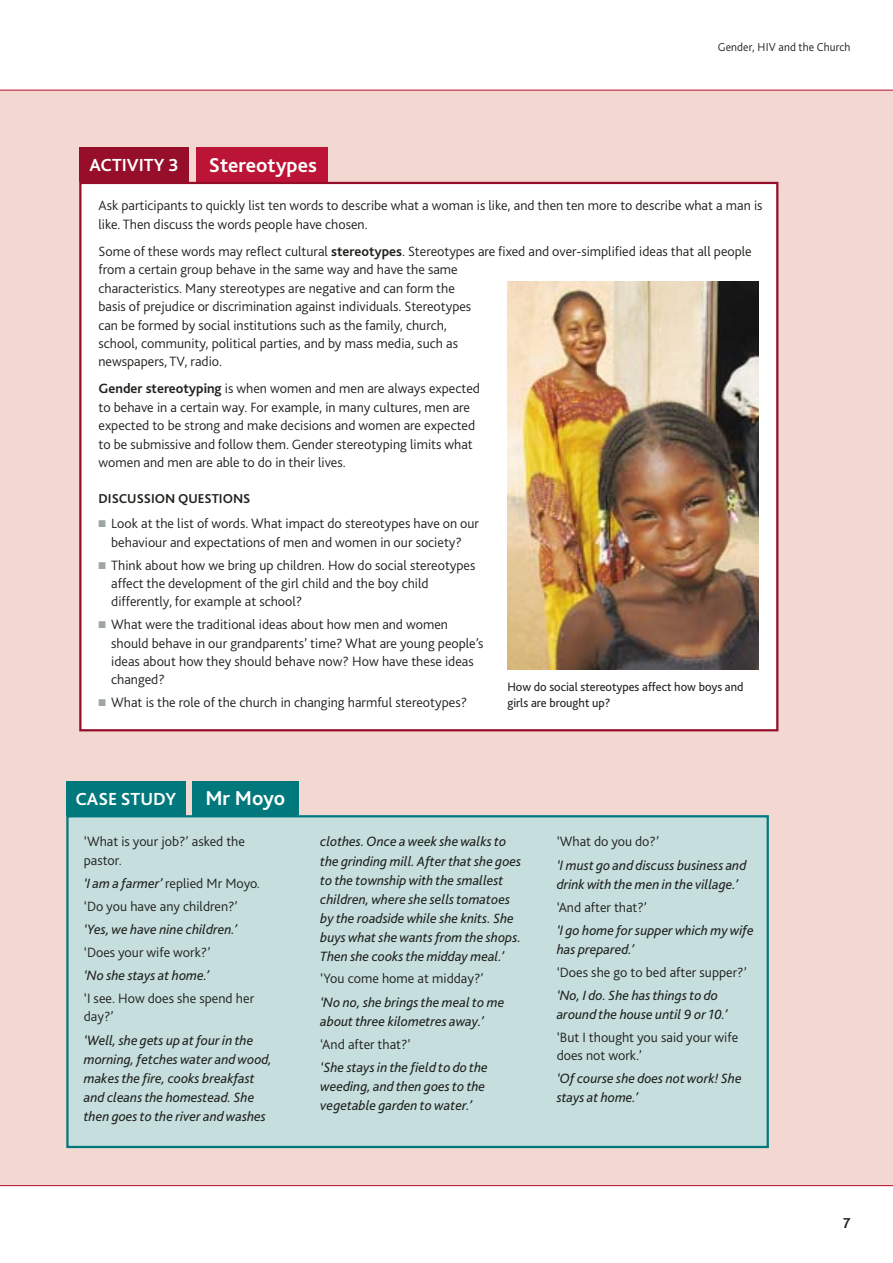
<style>
.page{position:relative;width:893px;height:1263px;background:#fff}
.page>*{position:absolute;margin:0;border:0;box-sizing:border-box;transform-origin:0 0}
.t1{font:700 21px "Bliss 2";color:#fff}
.t2{font:700 18.3px "Bliss 2";color:#fff}
.t3{font:700 15px "Bliss 2";color:#20231e}
.t4{font:300 14.1px/18.5px "Bliss 2";color:#20231e}
.t5{font:italic 14.1px/19px "Bliss 2";color:#20231e}
.t6{font:700 13.5px "Bliss 2";color:#20231e}
.t7{font:12.75px/16.5px "Bliss 2";color:#20231e}
.t8{font:300 12px "Bliss 2";letter-spacing:.01em;color:#20231e}
.s1{font-weight:700}
.s2{color:#9ea5a6}
.s3{font-weight:400;font-style:italic}
.s4{font-style:italic}
</style>
<div class="page">
<div style="left:0;top:90px;width:893px;height:1096px;background:#f3d8d2"></div>
<div style="left:79px;top:148px;width:110px;height:34px;background:#960e29"></div>
<div style="left:196px;top:148px;width:131px;height:34px;background:#bb1436"></div>
<div style="left:80px;top:183px;width:697px;height:547px;background:#fff"></div>
<img style="left:507px;top:281px;width:251px;height:389px">
<div style="left:193px;top:782px;width:106px;height:34px;background:#00787c"></div>
<div style="left:67px;top:816px;width:701px;height:331px;background:#c7dede"></div>
<div style="left:66px;top:815px;width:703px;height:333px;border:2px solid #00787c"></div>
<div style="left:66px;top:782px;width:119px;height:34px;background:#00787c"></div>
<p class="t8" style="left:718px;top:42px;width:134px">Gender, HIV and the Church</p>
<p class="t2" style="left:89px;top:158px;width:91px">ACTIVITY 3</p>
<h1 class="t1" style="left:209px;top:157px;width:109px">Stereotypes</h1>
<p class="t4" style="left:98px;top:198px;width:665px">Ask participants to quickly list ten words to describe what a woman is like, and then ten more to describe what a man is like. Then discuss the words people have chosen.</p>
<p class="t4" style="left:98px;top:243px;width:655px">Some of these words may reflect cultural <span class="s1">stereotypes</span>. Stereotypes are fixed and over-simplified ideas that all people from a certain group behave in the same way and have the same<br>characteristics. Many stereotypes are negative and can form the<br>basis of prejudice or discrimination against individuals. Stereotypes<br>can be formed by social institutions such as the family, church,<br>school, community, political parties, and by mass media, such as<br>newspapers, TV, radio.</p>
<p class="t4" style="left:98px;top:381px;width:383px"><span class="s1">Gender stereotyping</span> is when women and men are always expected to behave in a certain way. For example, in many cultures, men are expected to be strong and make decisions and women are expected to be submissive and follow them. Gender stereotyping limits what women and men are able to do in their lives.</p>
<p class="t6" style="left:98px;top:493px;width:153px">DISCUSSION QUESTIONS</p>
<p class="t4" style="left:98px;top:516px;width:382px;text-align:center"><span class="s2">■</span> Look at the list of words. What impact do stereotypes have on our behaviour and expectations of men and women in our society?</p>
<p class="t4" style="left:111px;top:557px;width:366px;text-indent:-13px"><span class="s2">■</span> Think about how we bring up children. How do social stereotypes affect the development of the girl child and the boy child differently, for example at school?</p>
<p class="t4" style="left:111px;top:617px;width:374px;text-indent:-13px"><span class="s2">■</span> What were the traditional ideas about how men and women should behave in our grandparents’ time? What are young people’s ideas about how they should behave now? How have these ideas changed?</p>
<p class="t4" style="left:98px;top:695px;width:370px"><span class="s2">■</span> What is the role of the church in changing harmful stereotypes?</p>
<p class="t7" style="left:507px;top:680px;width:238px">How do social stereotypes affect how boys and girls are brought up?</p>
<h1 class="t1" style="left:205px;top:791px;width:81px">Mr Moyo</h1>
<p class="t4" style="left:84px;top:834px;width:163px">‘What is your job?’ asked the pastor.</p>
<p class="t4" style="left:84px;top:874px;width:178px;line-height:22.6px"><span class="s3">‘I am a farmer’</span> replied Mr Moyo<span class="s4">. </span>‘Do you have any children?’</p>
<p class="t5" style="left:84px;top:921px;width:155px">‘Yes, we have nine children.’</p>
<p class="t4" style="left:84px;top:944px;width:128px">‘Does your wife work?’</p>
<p class="t5" style="left:84px;top:967px;width:127px">‘No she stays at home.’</p>
<p class="t4" style="left:84px;top:990px;width:172px">‘I see. How does she spend her day?’</p>
<p class="t5" style="left:84px;top:1032px;width:190px">‘Well, she gets up at four in the morning, fetches water and wood, makes the fire, cooks breakfast and cleans the homestead. She then goes to the river and washes</p>
<p class="t2" style="left:75px;top:792px;width:102px">CASE STUDY</p>
<p class="t5" style="left:320px;top:834px;width:203px">clothes. Once a week she walks to the grinding mill. After that she goes to the township with the smallest children, where she sells tomatoes by the roadside while she knits. She buys what she wants from the shops.<br>Then she cooks the midday meal.’</p>
<p class="t4" style="left:320px;top:971px;width:165px">‘You come home at midday?’</p>
<p class="t5" style="left:320px;top:994px;width:186px">‘No no, she brings the meal to me about three kilometres away.’</p>
<p class="t4" style="left:320px;top:1036px;width:92px">‘And after that?’</p>
<p class="t5" style="left:320px;top:1059px;width:169px">‘She stays in the field to do the weeding, and then goes to the vegetable garden to water.’</p>
<p class="t4" style="left:557px;top:834px;width:104px">‘What do you do?’</p>
<p class="t5" style="left:557px;top:857px;width:191px">‘I must go and discuss business and drink with the men in the village.’</p>
<p class="t4" style="left:557px;top:899px;width:92px">‘And after that?’</p>
<p class="t5" style="left:557px;top:922px;width:199px">‘I go home for supper which my wife has prepared.’</p>
<p class="t4" style="left:557px;top:964px;width:192px">‘Does she go to bed after supper?’</p>
<p class="t5" style="left:557px;top:987px;width:172px">‘No, I do. She has things to do around the house until 9 or 10.’</p>
<p class="t4" style="left:557px;top:1029px;width:183px">‘But I thought you said your wife does not work.’</p>
<p class="t5" style="left:557px;top:1071px;width:187px">‘Of course she does not work! She stays at home.’</p>
<p class="t3" style="left:843px;top:1217px;width:9px">7</p>
</div>
